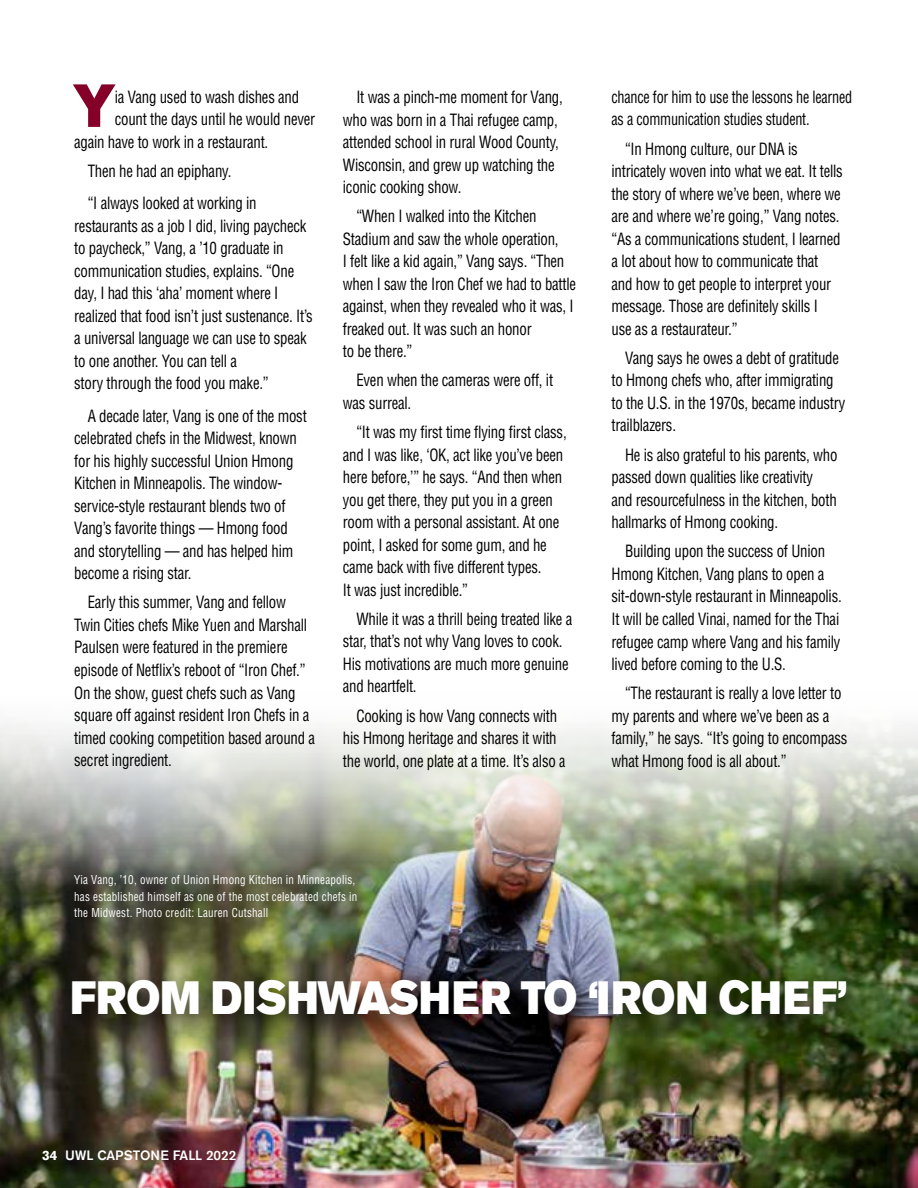
<style>
.page{position:relative;width:918px;height:1188px;background:#fff}
.page>*{position:absolute;margin:0;border:0;box-sizing:border-box;transform-origin:0 0}
.t1{font:60.15px "Akzidenz Grotesk Std Super";color:#840029;scale:.9 1}
.t2{font:46.5px "Akzidenz Grotesk Std Super";letter-spacing:.005em;color:#fff;scale:.9 1}
.t3{font:condensed 16.5px/22.5px "Helvetica LT Std";letter-spacing:-.015em;color:#000;scale:.9 1}
.t4{font:condensed 16.5px/22.5px "Helvetica LT Std";letter-spacing:-.015em;color:#000;scale:.86 1}
.t5{font:500 13.5px "Akzidenz Grotesk Std";color:#fff}
.t6{font:condensed 12px/16.5px "Helvetica LT Std";letter-spacing:.02em;color:#fff;scale:.92 1}
.s1{font-weight:700}
</style>
<div class="page">
<img style="left:0;top:887px;width:918px;height:301px">
<img style="left:0;top:723px;width:918px;height:164px">
<div style="left:60px;top:968px;width:819px;height:79px;background:#000;opacity:.75"></div>
<h1 class="t1" style="left:73px;top:71px;width:49px">Y</h1>
<p class="t3" style="left:115px;top:86px;width:206px">ia Vang used to wash dishes and</p>
<p class="t3" style="left:115px;top:108px;width:224px">count the days until he would never</p>
<p class="t3" style="left:74px;top:131px;width:217px">again have to work in a restaurant.</p>
<p class="t3" style="left:88px;top:155px;width:189px;line-height:32.2px">Then he had an epiphany.<br>“I always looked at working in</p>
<p class="t3" style="left:74px;top:215px;width:267px">restaurants as a job I did, living paycheck to paycheck,” Vang, a ’10 graduate in communication studies, explains. “One day, I had this ‘aha’ moment where I realized that food isn’t just sustenance. It’s a universal language we can use to speak to one another. You can tell a<br>story through the food you make.”</p>
<p class="t3" style="left:74px;top:404px;width:260px;text-indent:13px">A decade later, Vang is one of the most celebrated chefs in the Midwest, known for his highly successful Union Hmong Kitchen in Minneapolis. The window&shy;service-style restaurant blends two of Vang’s favorite things — Hmong food and storytelling — and has helped him become a rising star.</p>
<p class="t3" style="left:74px;top:591px;width:269px;text-indent:13px">Early this summer, Vang and fellow Twin Cities chefs Mike Yuen and Marshall Paulsen were featured in the premiere episode of Netflix’s reboot of “Iron Chef.” On the show, guest chefs such as Vang square off against resident Iron Chefs in a timed cooking competition based around a secret ingredient.</p>
<p class="t3" style="left:343px;top:86px;width:246px;text-indent:13px">It was a pinch-me moment for Vang, who was born in a Thai refugee camp, attended school in rural Wood County,<br>Wisconsin, and grew up watching the iconic cooking show.</p>
<p class="t3" style="left:343px;top:205px;width:261px;text-indent:13px">“When I walked into the Kitchen<br>Stadium and saw the whole operation,<br>I felt like a kid again,” Vang says. “Then when I saw the Iron Chef we had to battle against, when they revealed who it was, I freaked out. It was such an honor<br>to be there.”</p>
<p class="t3" style="left:343px;top:369px;width:235px;text-indent:13px">Even when the cameras were off, it was surreal.</p>
<p class="t3" style="left:343px;top:421px;width:250px;text-indent:13px">“It was my first time flying first class, and I was like, ‘OK, act like you’ve been here before,’” he says. “And then when you get there, they put you in a green room with a personal assistant. At one point, I asked for some gum, and he came back with five different types.<br>It was just incredible.”</p>
<p class="t3" style="left:343px;top:608px;width:256px;text-indent:13px">While it was a thrill being treated like a star, that’s not why Vang loves to cook.<br>His motivations are much more genuine and heartfelt.</p>
<p class="t3" style="left:343px;top:704px;width:249px;text-align:center">Cooking is how Vang connects with<br>his Hmong heritage and shares it with the world, one plate at a time. It’s also a</p>
<p class="t4" style="left:612px;top:86px;width:281px">chance for him to use the lessons he learned as a communication studies student.</p>
<p class="t3" style="left:612px;top:137px;width:258px;text-indent:14px">“In Hmong culture, our DNA is intricately woven into what we eat. It tells the story of where we’ve been, where we are and where we’re going,” Vang notes. “As a communications student, I learned a lot about how to communicate that and how to get people to interpret your message. Those are definitely skills I<br>use as a restaurateur.”</p>
<p class="t3" style="left:612px;top:347px;width:261px;text-indent:13px">Vang says he owes a debt of gratitude to Hmong chefs who, after immigrating to the U.S. in the 1970s, became industry trailblazers.</p>
<p class="t3" style="left:612px;top:443px;width:253px;text-indent:13px">He is also grateful to his parents, who passed down qualities like creativity and resourcefulness in the kitchen, both hallmarks of Hmong cooking.</p>
<p class="t3" style="left:612px;top:540px;width:257px;text-indent:13px">Building upon the success of Union Hmong Kitchen, Vang plans to open a sit-down-style restaurant in Minneapolis.<br>It will be called Vinai, named for the Thai refugee camp where Vang and his family lived before coming to the U.S.</p>
<p class="t3" style="left:612px;top:682px;width:264px;text-indent:13px">“The restaurant is really a love letter to my parents and where we’ve been as a family,” he says. “It’s going to encompass what Hmong food is all about.”</p>
<p class="t6" style="left:74px;top:871px;width:309px">Yia Vang, ’10, owner of Union Hmong Kitchen in Minneapolis, has established himself as one of the most celebrated chefs in the Midwest. Photo credit: Lauren Cutshall</p>
<h2 class="t2" style="left:70px;top:971px;width:865px">FROM DISHWASHER TO ‘IRON CHEF’</h2>
<p class="t5" style="left:42px;top:1147px;width:196px"><span class="s1">34</span> UWL CAPSTONE FALL 2022</p>
</div>
